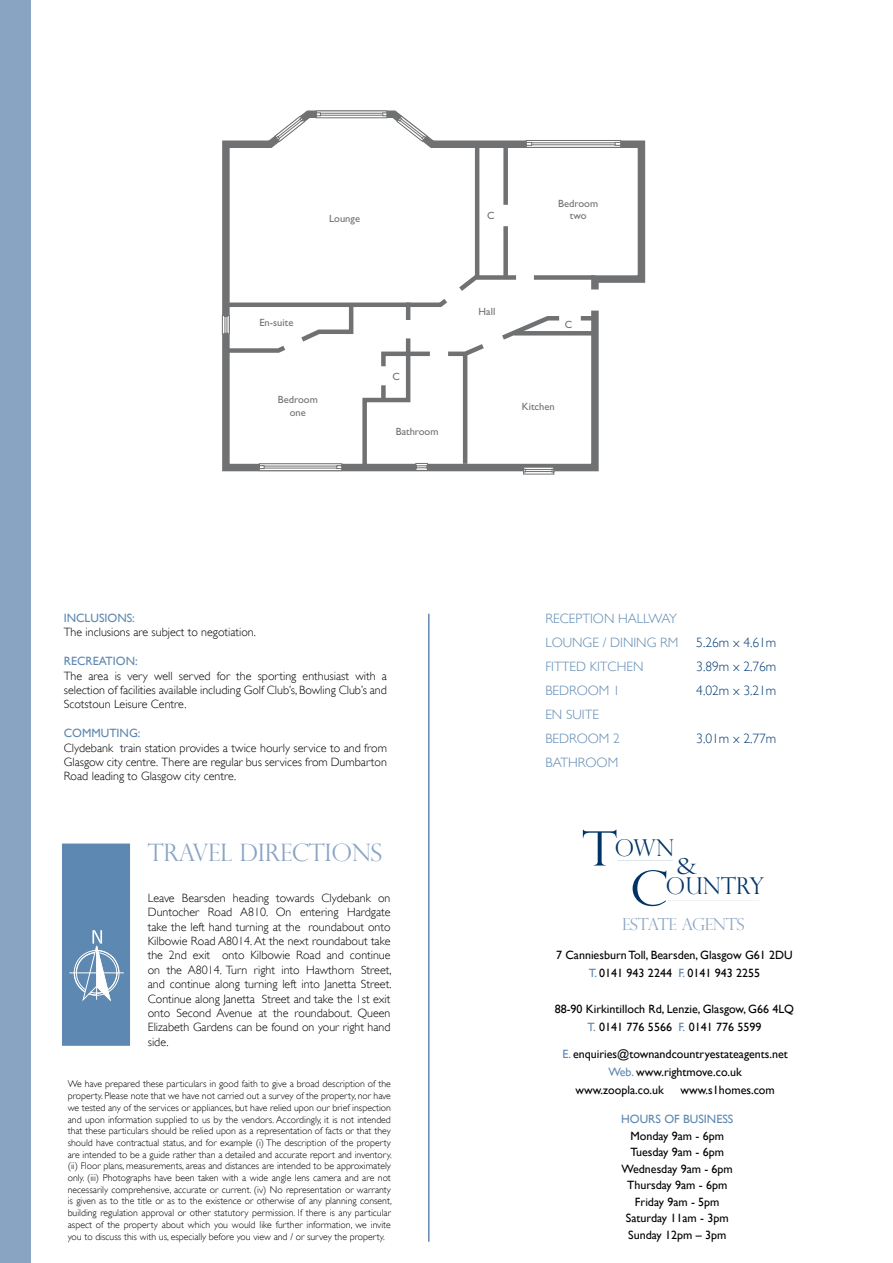
<style>
.page{position:relative;width:893px;height:1263px;background:#fff}
.page>*{position:absolute;margin:0;border:0;box-sizing:border-box;transform-origin:0 0}
.t1{font:300 24px "Perpetua Titling";letter-spacing:-.015em;color:#89a3c3}
.t2{font:300 23.1px/38.1px "Perpetua Titling";color:#003466}
.t3{font:300 21.9px "Perpetua Titling";color:#003466;scale:1.27 1}
.t4{font:300 16.5px "Perpetua Titling";letter-spacing:-.015em;color:#89a3c3}
.t5{font:300 13.5px/24px "Gill Sans";color:#5d88b1}
.t6{font:300 13.5px "Gill Sans";color:#003a74}
.t7{font:300 12px/14.4px "Gill Sans";color:#000;text-align:justify}
.t8{font:12px/16.5px "Gill Sans";color:#000;text-align:center}
.t9{font:12px "Gill Sans";color:#5d88b1}
.t10{font:10.5px/12.6px "Gill Sans";color:#707172;text-align:center}
.t11{font:300 9.75px/11.7px "Gill Sans";color:#000;text-align:justify}
.s1{font-size:47.55px}
.s2{color:#5d88b1}
</style>
<div class="page">
<div style="left:0;top:0;width:31px;height:1263px;background:#89a3c3"></div>
<hr style="left:428px;top:614px;width:2px;height:628px;background:#5d88b1">
<div style="left:62px;top:843px;width:68px;height:203px;background:#5d88b1"></div>
<hr style="left:70px;top:972px;width:53px;height:1px;background:#fff">
<svg style="left:70px;top:930px;width:50px;height:71px"></svg>
<svg style="left:222px;top:110px;width:424px;height:365px"></svg>
<div style="left:476px;top:275px;width:40px;height:5px;background:#707172"></div>
<div style="left:534px;top:275px;width:61px;height:5px;background:#707172"></div>
<hr style="left:581px;top:316px;width:14px;height:4px;background:#707172">
<svg style="left:497px;top:314px;width:67px;height:29px"></svg>
<hr style="left:514px;top:331px;width:79px;height:4px;background:#707172">
<div style="left:503px;top:143px;width:5px;height:62px;background:#707172"></div>
<div style="left:503px;top:226px;width:5px;height:52px;background:#707172"></div>
<div style="left:523px;top:467px;width:31px;height:7px;border:1px solid #707172"></div>
<div style="left:523px;top:469px;width:31px;height:3px;border:1px solid #707172"></div>
<div style="left:259px;top:464px;width:83px;height:7px;border:1px solid #707172"></div>
<svg style="left:528px;top:142px;width:91px;height:4px"></svg>
<div style="left:526px;top:140px;width:95px;height:8px;border:1px solid #707172"></div>
<div style="left:526px;top:143px;width:95px;height:2px;border:1px solid #707172"></div>
<svg style="left:615px;top:142px;width:6px;height:3px"></svg>
<svg style="left:526px;top:142px;width:6px;height:3px"></svg>
<svg style="left:221px;top:113px;width:268px;height:356px"></svg>
<p class="t10" style="left:329px;top:212px;width:32px">Lounge</p>
<p class="t10" style="left:259px;top:316px;width:36px">En-suite</p>
<p class="t10" style="left:278px;top:393px;width:41px">Bedroom one</p>
<p class="t10" style="left:392px;top:370px;width:9px">C</p>
<p class="t10" style="left:396px;top:425px;width:44px">Bathroom</p>
<p class="t10" style="left:487px;top:209px;width:9px">C</p>
<p class="t10" style="left:558px;top:197px;width:41px">Bedroom two</p>
<p class="t10" style="left:479px;top:306px;width:18px">Hall</p>
<p class="t10" style="left:565px;top:318px;width:9px">C</p>
<p class="t10" style="left:522px;top:400px;width:34px">Kitchen</p>
<p class="t9" style="left:64px;top:611px;width:73px">INCLUSIONS:</p>
<p class="t7" style="left:64px;top:625px;width:194px">The inclusions are subject to negotiation.</p>
<p class="t9" style="left:64px;top:654px;width:75px">RECREATION:</p>
<p class="t7" style="left:64px;top:668px;width:325px">The area is very well served for the sporting enthusiast with a selection of facilities available including Golf Club’s, Bowling Club’s and Scotstoun Leisure Centre.</p>
<p class="t9" style="left:64px;top:726px;width:78px">COMMUTING:</p>
<p class="t7" style="left:64px;top:740px;width:325px">Clydebank train station provides a twice hourly service to and from Glasgow city centre. There are regular bus services from Dumbarton Road leading to Glasgow city centre.</p>
<h1 class="t1" style="left:148px;top:838px;width:236px">TRAVEL DIRECTIONS</h1>
<p class="t7" style="left:148px;top:890px;width:245px">Leave Bearsden heading towards Clydebank on Duntocher Road A810. On entering Hardgate take the left hand turning at the roundabout onto Kilbowie Road A8014. At the next roundabout take the 2nd exit onto Kilbowie Road and continue on the A8014. Turn right into Hawthorn Street, and continue along turning left into Janetta Street.<br>Continue along Janetta Street and take the 1st exit onto Second Avenue at the roundabout. Queen Elizabeth Gardens can be found on your right hand side.</p>
<p class="t11" style="left:68px;top:1078px;width:325px">We have prepared these particulars in good faith to give a broad description of the property. Please note that we have not carried out a survey of the property, nor have we tested any of the services or appliances, but have relied upon our brief inspection and upon information supplied to us by the vendors. Accordingly, it is not intended that these particulars should be relied upon as a representation of facts or that they should have contractual status, and for example (i) The description of the property are intended to be a guide rather than a detailed and accurate report and inventory. (ii) Floor plans, measurements, areas and distances are intended to be approximately only. (iii) Photographs have been taken with a wide angle lens camera and are not necessarily comprehensive, accurate or current. (iv) No representation or warranty is given as to the title or as to the existence or otherwise of any planning consent, building regulation approval or other statutory permission. If there is any particular aspect of the property about which you would like further information, we invite you to discuss this with us, especially before you view and / or survey the property.</p>
<h3 class="t5" style="left:545px;top:606px;width:135px">RECEPTION HALLWAY<br>LOUNGE / DINING RM</h3>
<h3 class="t6" style="left:696px;top:635px;width:82px">5.26m x 4.61m</h3>
<h3 class="t5" style="left:545px;top:654px;width:100px">FITTED KITCHEN</h3>
<h3 class="t6" style="left:696px;top:659px;width:82px">3.89m x 2.76m</h3>
<h3 class="t5" style="left:545px;top:678px;width:76px">BEDROOM 1</h3>
<h3 class="t6" style="left:696px;top:683px;width:82px">4.02m x 3.21m</h3>
<h3 class="t5" style="left:545px;top:702px;width:76px">EN SUITE<br>BEDROOM 2</h3>
<h3 class="t6" style="left:696px;top:731px;width:82px">3.01m x 2.77m</h3>
<h3 class="t5" style="left:545px;top:751px;width:74px">BATHROOM</h3>
<h2 class="t2" style="left:630px;top:828px;width:136px;text-indent:-48px"><span class="s1">T</span>OWN<br><span class="s1">C</span>OUNTRY</h2>
<h3 class="t3" style="left:677px;top:853px;width:18px">&amp;</h3>
<h3 class="t4" style="left:622px;top:914px;width:124px">ESTATE AGENTS</h3>
<p class="t8" style="left:556px;top:945px;width:238px;line-height:18px">7 Canniesburn Toll, Bearsden, Glasgow G61 2DU<br><span class="s2">T.</span> 0141 943 2244 <span class="s2">F.</span> 0141 943 2255</p>
<p class="t8" style="left:555px;top:999px;width:241px;line-height:18px">88-90 Kirkintilloch Rd, Lenzie, Glasgow, G66 4LQ<br><span class="s2">T.</span> 0141 776 5566 <span class="s2">F.</span> 0141 776 5599</p>
<p class="t8" style="left:562px;top:1045px;width:227px"><span class="s2">E.</span> enquiries@townandcountryestateagents.net</p>
<p class="t8" style="left:608px;top:1063px;width:135px"><span class="s2">Web.</span> www.rightmove.co.uk</p>
<p class="t8" style="left:575px;top:1081px;width:90px">www.zoopla.co.uk</p>
<p class="t8" style="left:680px;top:1081px;width:96px">www.s1homes.com</p>
<p class="t9" style="left:621px;top:1112px;width:114px">HOURS OF BUSINESS</p>
<p class="t8" style="left:622px;top:1127px;width:113px">Monday 9am - 6pm<br>Tuesday 9am - 6pm<br>Wednesday 9am - 6pm<br>Thursday 9am - 6pm<br>Friday 9am - 5pm<br>Saturday 11am - 3pm<br>Sunday 12pm – 3pm</p>
</div>
